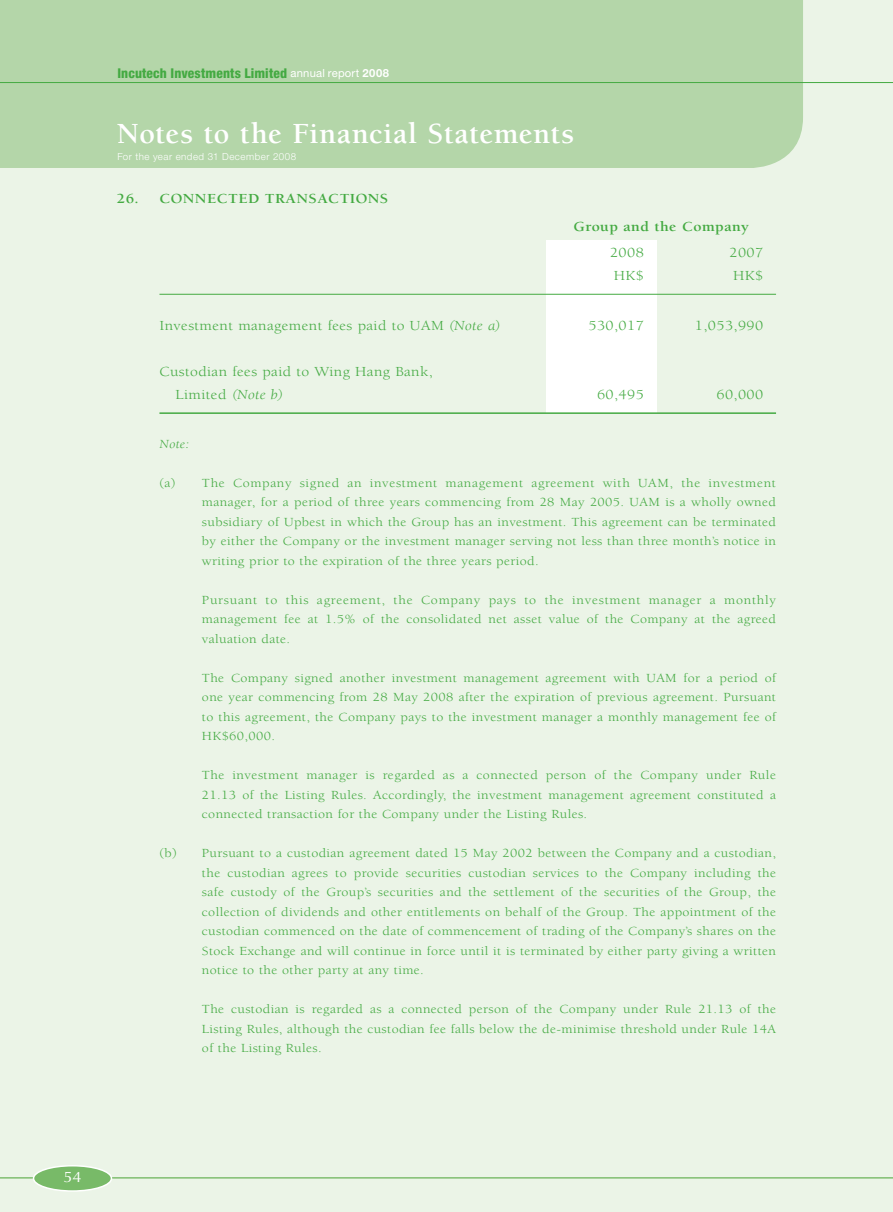
<style>
.page{position:relative;width:893px;height:1212px;background:#ebf4e7}
.page>*{position:absolute;margin:0;border:0;box-sizing:border-box;transform-origin:0 0}
.t1{font:700 30px "Berkeley Std";letter-spacing:.02em;color:#fff}
.t2{font:15px "Optima LT Std";color:#fff;scale:1.1 1}
.t3{font:14.25px/23.2px "Berkeley Std";letter-spacing:.025em;color:#44aa42;scale:1.1 1}
.t4{font:700 14.25px "Berkeley Std";letter-spacing:.025em;color:#44aa42;scale:1.1 1}
.t5{font:800 condensed 13.5px "Helvetica Neue LT Std";letter-spacing:.01em;color:#44aa42}
.t6{font:12.75px/19.5px "Berkeley Std";letter-spacing:.025em;color:#44aa42;text-align:justify;scale:1.1 1}
.t7{font:italic 12.75px "Berkeley Std";color:#44aa42;scale:1.1 1}
.t8{font:300 9.75px "Helvetica Neue LT Std";letter-spacing:.05em;color:#fff}
.s1{font-weight:400;font-stretch:normal;font-size:11.25px;color:#fff}
.s2{font-weight:700;font-stretch:normal;font-size:11.25px;color:#fff}
.s3{font-style:italic}
</style>
<div class="page">
<hr style="left:0;top:1177px;width:893px;height:1px;background:#80be71">
<div style="left:0;top:0;width:803px;height:168px;background:#b4d6a9"></div>
<div style="left:34px;top:1166px;width:77px;height:25px;background:#78ba68;border-radius:50%"></div>
<div style="left:33px;top:1165px;width:79px;height:27px;border:2px solid #fff;border-radius:50%"></div>
<hr style="left:0;top:82px;width:893px;height:1px;background:#44aa42">
<div style="left:546px;top:241px;width:111px;height:172px;background:#fff"></div>
<hr style="left:159px;top:294px;width:617px;height:1px;background:#44aa42">
<hr style="left:159px;top:412px;width:617px;height:2px;background:#44aa42">
<p class="t5" style="left:117px;top:68px;width:273px">Incutech Investments Limited <span class="s1">annual report</span> <span class="s2">2008</span></p>
<h1 class="t1" style="left:117px;top:122px;width:459px">Notes to the Financial Statements</h1>
<p class="t8" style="left:117px;top:153px;width:180px">For the year ended 31 December 2008</p>
<p class="t4" style="left:117px;top:193px;width:248px">26. CONNECTED TRANSACTIONS</p>
<p class="t4" style="left:573px;top:220px;width:161px">Group and the Company</p>
<p class="t3" style="left:610px;top:244px;width:32px">2008</p>
<p class="t3" style="left:729px;top:244px;width:32px">2007</p>
<p class="t3" style="left:614px;top:267px;width:29px">HK$</p>
<p class="t3" style="left:733px;top:267px;width:29px">HK$</p>
<p class="t3" style="left:159px;top:316px;width:312px">Investment management fees paid to UAM <span class="s3">(Note a)</span></p>
<p class="t3" style="left:588px;top:316px;width:52px">530,017</p>
<p class="t3" style="left:695px;top:316px;width:64px">1,053,990</p>
<p class="t3" style="left:176px;top:363px;width:235px;text-indent:-16px">Custodian fees paid to Wing Hang Bank,<br>Limited <span class="s3">(Note b)</span></p>
<p class="t3" style="left:597px;top:386px;width:44px">60,495</p>
<p class="t3" style="left:716px;top:386px;width:44px">60,000</p>
<p class="t7" style="left:159px;top:439px;width:28px">Note:</p>
<p class="t6" style="left:202px;top:476px;width:523px;text-indent:-43px">(a) The Company signed an investment management agreement with UAM, the investment manager, for a period of three years commencing from 28 May 2005. UAM is a wholly owned subsidiary of Upbest in which the Group has an investment. This agreement can be terminated by either the Company or the investment manager serving not less than three month’s notice in writing prior to the expiration of the three years period.</p>
<p class="t6" style="left:202px;top:593px;width:523px">Pursuant to this agreement, the Company pays to the investment manager a monthly management fee at 1.5% of the consolidated net asset value of the Company at the agreed valuation date.</p>
<p class="t6" style="left:202px;top:671px;width:523px">The Company signed another investment management agreement with UAM for a period of one year commencing from 28 May 2008 after the expiration of previous agreement. Pursuant to this agreement, the Company pays to the investment manager a monthly management fee of HK$60,000.</p>
<p class="t6" style="left:202px;top:768px;width:523px">The investment manager is regarded as a connected person of the Company under Rule 21.13 of the Listing Rules. Accordingly, the investment management agreement constituted a connected transaction for the Company under the Listing Rules.</p>
<p class="t6" style="left:202px;top:846px;width:523px;text-indent:-43px">(b) Pursuant to a custodian agreement dated 15 May 2002 between the Company and a custodian, the custodian agrees to provide securities custodian services to the Company including the safe custody of the Group’s securities and the settlement of the securities of the Group, the collection of dividends and other entitlements on behalf of the Group. The appointment of the custodian commenced on the date of commencement of trading of the Company’s shares on the Stock Exchange and will continue in force until it is terminated by either party giving a written notice to the other party at any time.</p>
<p class="t6" style="left:202px;top:1002px;width:523px">The custodian is regarded as a connected person of the Company under Rule 21.13 of the Listing Rules, although the custodian fee falls below the de-minimise threshold under Rule 14A of the Listing Rules.</p>
<p class="t2" style="left:63px;top:1171px;width:18px">54</p>
</div>
